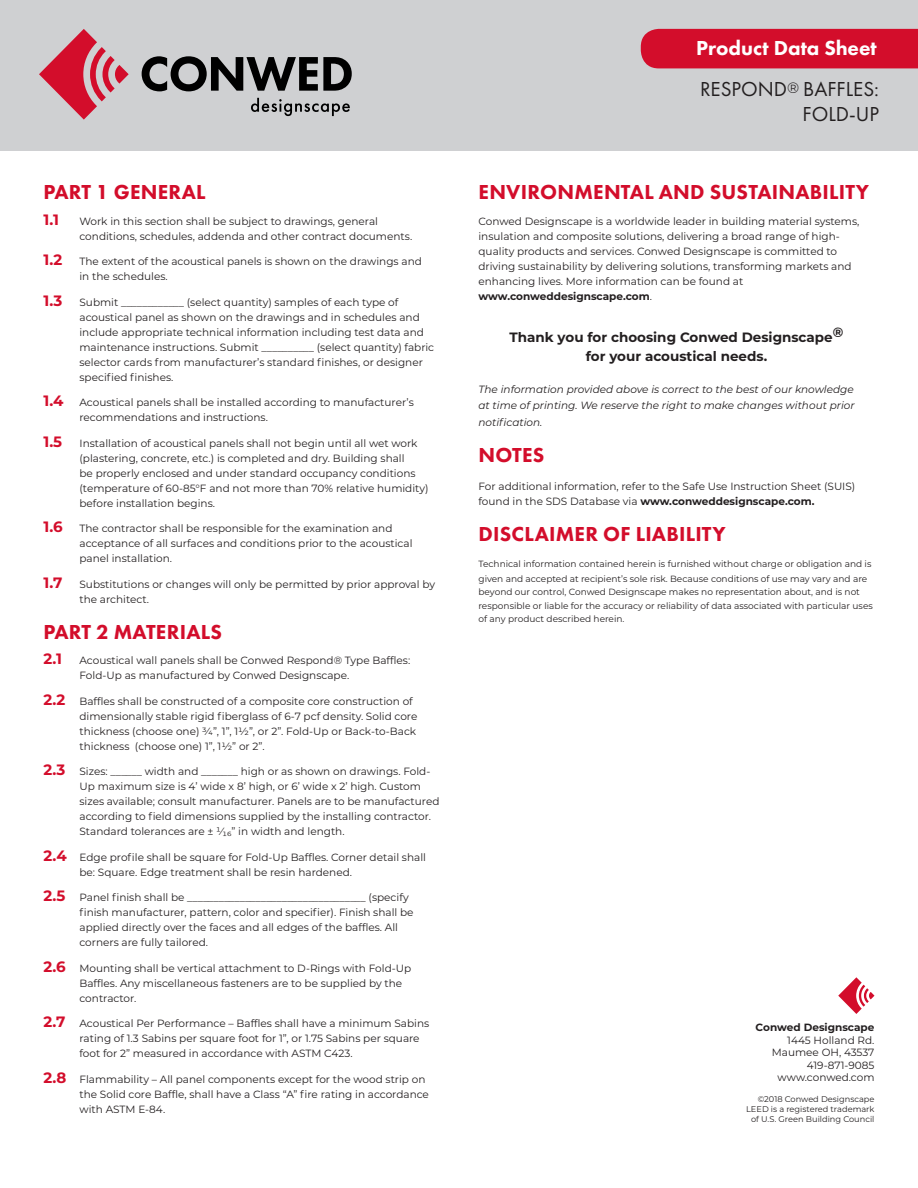
<style>
.page{position:relative;width:918px;height:1188px;background:#fff}
.page>*{position:absolute;margin:0;border:0;box-sizing:border-box;transform-origin:0 0}
.t1{font:800 21px "Futura PT";letter-spacing:.01em;color:#d30d2b}
.t2{font:800 21px/40.8px "Futura PT";color:#fff}
.t3{font:21px "Futura PT";color:#231f20}
.Body{font:700 15px "Montserrat";color:#d30d2b}
.Body-2{font:700 13.5px/19.5px "Montserrat";color:#231f20;text-align:center}
.Body-3{font:10.5px/15px "Montserrat";color:#231f20}
.Body-4{font:italic 10.5px/16.5px "Montserrat";color:#231f20;text-align:justify}
.t4{font:700 10.5px "Montserrat";color:#231f20}
.Fine_Print{font:9px/13.5px "Montserrat";color:#231f20}
.t5{font:8.25px/9.9px "Montserrat";color:#231f20;text-align:right}
.s1{font-weight:700;font-size:15px;color:#d30d2b}
.s2{font-weight:400;color:#231f20}
.s3{font-family:"Montserrat";font-weight:400;font-size:15px;color:#231f20}
.s4{font-weight:700}
</style>
<div class="page">
<div style="left:0;top:0;width:918px;height:151px;background:#cfd0d2"></div>
<svg style="left:39px;top:29px;width:90px;height:91px"></svg>
<svg style="left:142px;top:56px;width:210px;height:35px"></svg>
<svg style="left:251px;top:98px;width:99px;height:18px"></svg>
<div style="left:641px;top:29px;width:277px;height:39px;background:#d30d2b"></div>
<svg style="left:838px;top:977px;width:36px;height:37px"></svg>
<p class="t1" style="left:44px;top:179px;width:163px">PART 1 GENERAL</p>
<p class="Body" style="left:44px;top:208px;width:17px">1.1</p>
<p class="Body-3" style="left:80px;top:213px;width:300px">Work in this section shall be subject to drawings, general</p>
<p class="Body-3" style="left:80px;top:228px;width:334px">conditions, schedules, addenda and other contract documents.</p>
<p class="Body-3" style="left:80px;top:253px;width:344px;text-indent:-36px"><span class="s1">1.2</span> The extent of the acoustical panels is shown on the drawings and in the schedules.</p>
<p class="Body-3" style="left:80px;top:294px;width:356px;text-indent:-36px"><span class="s1">1.3</span> Submit ____________ (select quantity) samples of each type of acoustical panel as shown on the drawings and in schedules and include appropriate technical information including test data and maintenance instructions. Submit __________ (select quantity) fabric selector cards from manufacturer’s standard finishes, or designer specified finishes.</p>
<p class="Body-3" style="left:80px;top:394px;width:336px;text-indent:-36px"><span class="s1">1.4</span> Acoustical panels shall be installed according to manufacturer’s recommendations and instructions.</p>
<p class="Body-3" style="left:80px;top:435px;width:351px;text-indent:-36px"><span class="s1">1.5</span> Installation of acoustical panels shall not begin until all wet work (plastering, concrete, etc.) is completed and dry. Building shall<br>be properly enclosed and under standard occupancy conditions (temperature of 60-85°F and not more than 70% relative humidity) before installation begins.</p>
<p class="Body-3" style="left:80px;top:520px;width:335px;text-indent:-36px"><span class="s1">1.6</span> The contractor shall be responsible for the examination and acceptance of all surfaces and conditions prior to the acoustical panel installation.</p>
<p class="Body-3" style="left:80px;top:576px;width:357px;text-indent:-36px"><span class="s1">1.7</span> Substitutions or changes will only be permitted by prior approval by the architect.</p>
<p class="t1" style="left:44px;top:618px;width:180px">PART 2 MATERIALS</p>
<p class="Body-3" style="left:80px;top:652px;width:332px;text-indent:-36px"><span class="s1">2.1</span> Acoustical wall panels shall be Conwed Respond® Type Baffles:<br>Fold-Up as manufactured by Conwed Designscape.</p>
<p class="Body-3" style="left:80px;top:693px;width:339px;text-indent:-36px"><span class="s1">2.2</span> Baffles shall be constructed of a composite core construction of dimensionally stable rigid fiberglass of 6-7 pcf density. Solid core thickness (choose one) ¾”, 1”, 1½”, or 2”. Fold-Up or Back-to-Back thickness (choose one) 1”, 1½” or 2”.</p>
<p class="Body-3" style="left:80px;top:763px;width:361px;text-indent:-36px"><span class="s1">2.3</span> Sizes: ______ width and _______ high or as shown on drawings. Fold-Up maximum size is 4’ wide x 8’ high, or 6’ wide x 2’ high. Custom sizes available; consult manufacturer. Panels are to be manufactured according to field dimensions supplied by the installing contractor.<br>Standard tolerances are ± ¹⁄₁₆” in width and length.</p>
<p class="Body-3" style="left:80px;top:849px;width:348px;text-indent:-36px"><span class="s1">2.4</span> Edge profile shall be square for Fold-Up Baffles. Corner detail shall be: Square. Edge treatment shall be resin hardened.</p>
<p class="Body-3" style="left:80px;top:889px;width:336px;text-indent:-36px"><span class="s1">2.5</span> Panel finish shall be __________________________________ (specify finish manufacturer, pattern, color and specifier). Finish shall be applied directly over the faces and all edges of the baffles. All corners are fully tailored.</p>
<p class="Body-3" style="left:80px;top:960px;width:333px;text-indent:-36px"><span class="s1">2.6</span> Mounting shall be vertical attachment to D-Rings with Fold-Up<br>Baffles. Any miscellaneous fasteners are to be supplied by the contractor.</p>
<p class="Body-3" style="left:80px;top:1015px;width:351px;text-indent:-36px"><span class="s1">2.7</span> Acoustical Per Performance – Baffles shall have a minimum Sabins rating of 1.3 Sabins per square foot for 1”, or 1.75 Sabins per square foot for 2” measured in accordance with ASTM C423.</p>
<p class="Body-3" style="left:80px;top:1071px;width:351px;text-indent:-36px"><span class="s1">2.8</span> Flammability – All panel components except for the wood strip on the Solid core Baffle, shall have a Class “A” fire rating in accordance with ASTM E-84.</p>
<h1 class="t2" style="left:696px;top:27px;width:184px">Product Data Sheet<br><span class="s2">RESPOND</span><span class="s3">®</span> <span class="s2">BAFFLES:</span></h1>
<h1 class="t3" style="left:803px;top:102px;width:78px">FOLD-UP</h1>
<p class="t1" style="left:479px;top:179px;width:392px">ENVIRONMENTAL AND SUSTAINABILITY</p>
<p class="Body-3" style="left:478px;top:213px;width:382px">Conwed Designscape is a worldwide leader in building material systems, insulation and composite solutions, delivering a broad range of high&shy;quality products and services. Conwed Designscape is committed to driving sustainability by delivering solutions, transforming markets and enhancing lives. More information can be found at <span class="s4">www.conweddesignscape.com</span>.</p>
<p class="Body-2" style="left:510px;top:326px;width:335px">Thank you for choosing Conwed Designscape® for your acoustical needs.</p>
<p class="Body-4" style="left:478px;top:380px;width:378px">The information provided above is correct to the best of our knowledge at time of printing. We reserve the right to make changes without prior notification.</p>
<p class="t1" style="left:479px;top:441px;width:67px">NOTES</p>
<p class="Body-3" style="left:478px;top:478px;width:378px">For additional information, refer to the Safe Use Instruction Sheet (SUIS) found in the SDS Database via <span class="s4">www.conweddesignscape.com.</span></p>
<p class="t1" style="left:479px;top:521px;width:249px">DISCLAIMER OF LIABILITY</p>
<p class="Fine_Print" style="left:478px;top:556px;width:394px;line-height:15px">Technical information contained herein is furnished without charge or obligation and is given and accepted at recipient’s sole risk. Because conditions of use may vary and are</p>
<p class="Fine_Print" style="left:478px;top:585px;width:396px">beyond our control, Conwed Designscape makes no representation about, and is not responsible or liable for the accuracy or reliability of data associated with particular uses of any product described herein.</p>
<p class="t4" style="left:756px;top:1020px;width:120px">Conwed Designscape</p>
<p class="Body-3" style="left:772px;top:1033px;width:104px;line-height:12.6px;text-align:right">1445 Holland Rd.<br>Maumee OH, 43537<br>419-871-9085 www.conwed.com</p>
<p class="t5" style="left:746px;top:1094px;width:130px">©2018 Conwed Designscape<br>LEED is a registered trademark of U.S. Green Building Council</p>
</div>
